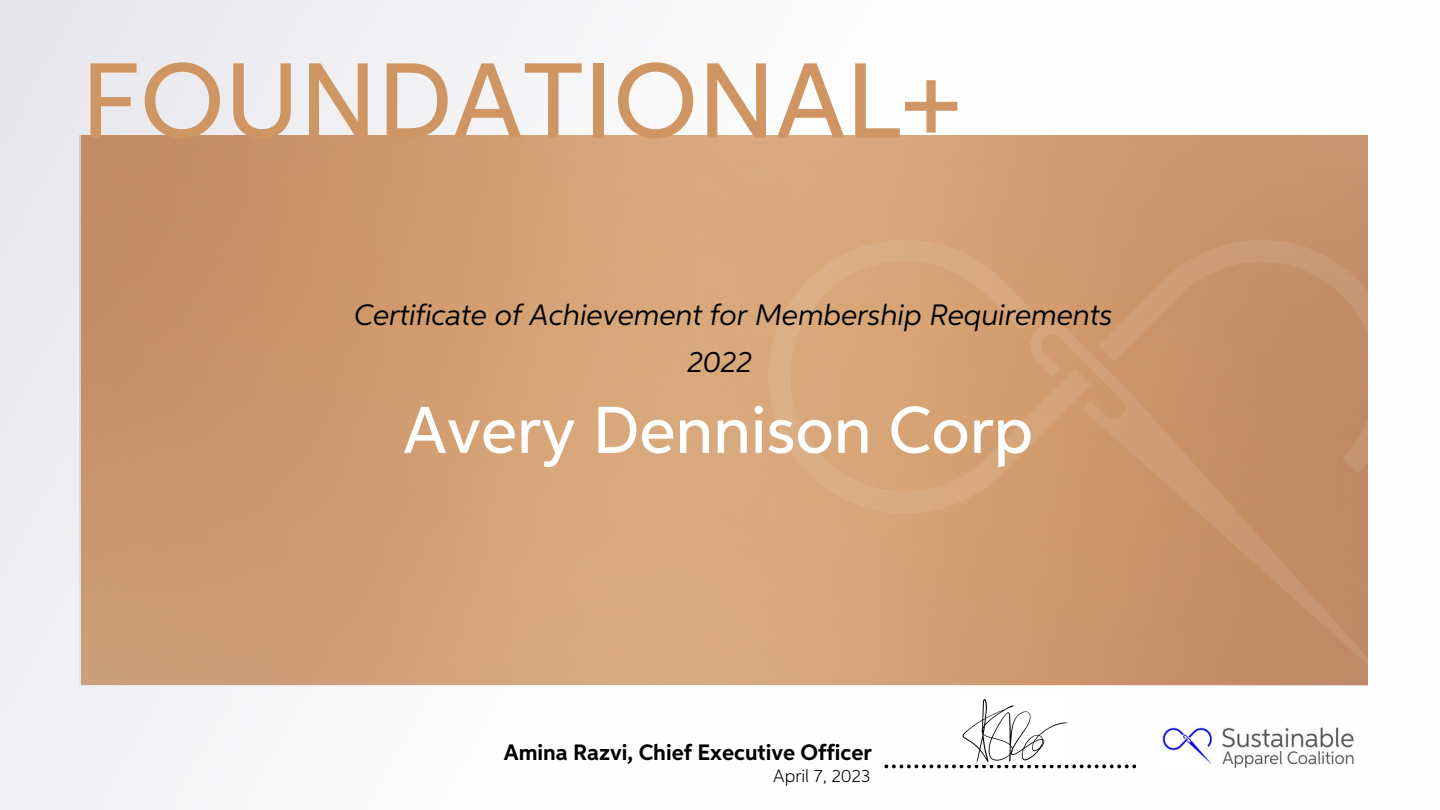
<style>
.page{position:relative;width:1440px;height:810px;background:#fff}
.page>*{position:absolute;margin:0;border:0;box-sizing:border-box;transform-origin:0 0}
.t1{font:500 106.6px "Aspira";color:#cf9562}
.t2{font:500 66.3px "Aspira";color:#fff}
.t3{font:italic 29.5px/47.8px "Aspira";color:#000}
.t4{font:700 22.3px "Aspira";color:#000}
.t5{font:300 17.8px "Aspira";color:#000}
</style>
<div class="page">
<img style="left:0;top:0;width:1137px;height:810px">
<img style="left:1162px;top:727px;width:192px;height:41px">
<svg style="left:885px;top:765px;width:251px;height:3px"></svg>
<img style="left:960px;top:700px;width:107px;height:64px">
<img style="left:80px;top:135px;width:1287px;height:550px">
<img style="left:766px;top:233px;width:602px;height:466px">
<h1 class="t1" style="left:81px;top:55px;width:882px">FOUNDATIONAL+</h1>
<p class="t3" style="left:688px;top:293px;width:426px;text-indent:-333px">Certificate of Achievement for Membership Requirements<br>2022</p>
<h2 class="t2" style="left:403px;top:401px;width:632px">Avery Dennison Corp</h2>
<p class="t4" style="left:504px;top:742px;width:370px">Amina Razvi, Chief Executive Officer</p>
<p class="t5" style="left:773px;top:768px;width:98px">April 7, 2023</p>
</div>
